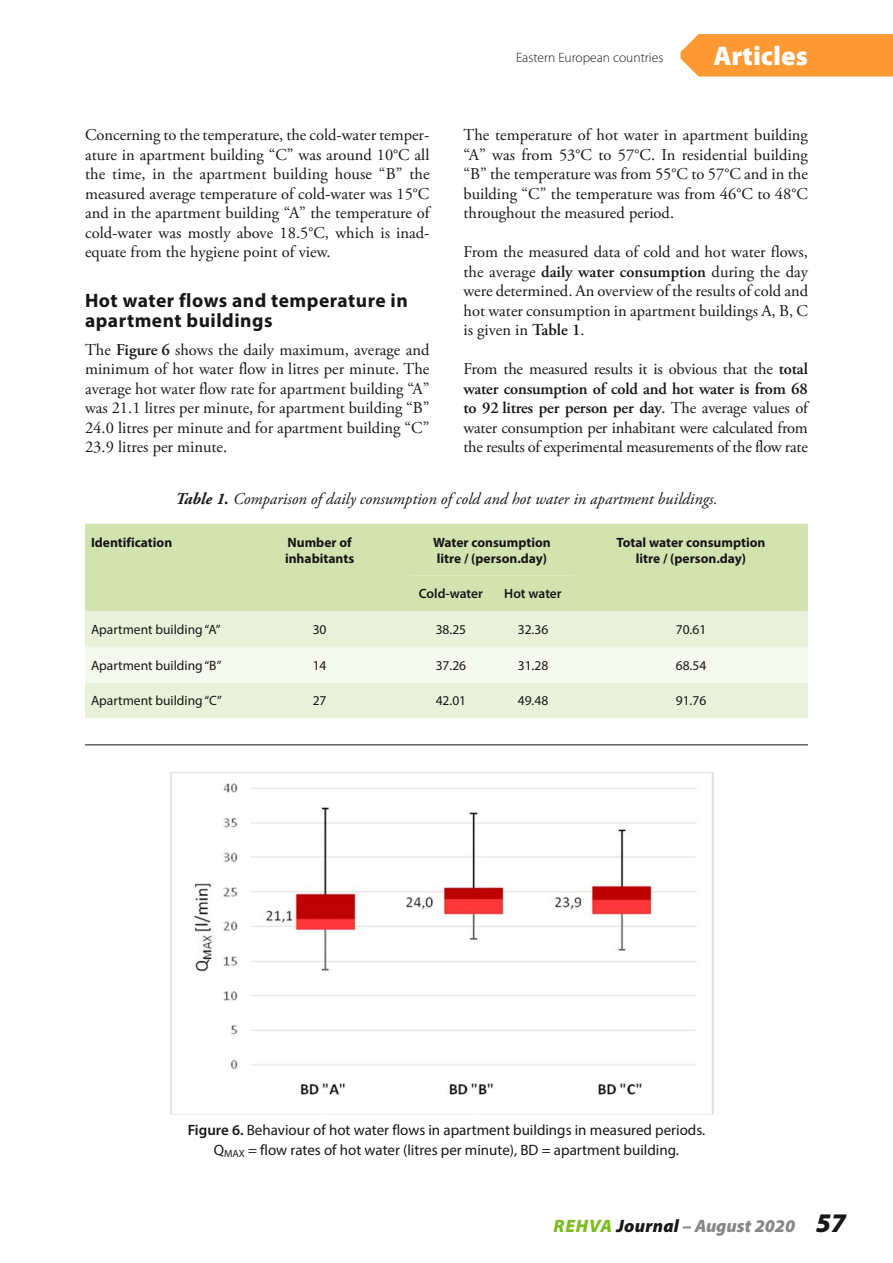
<style>
.page{position:relative;width:893px;height:1263px;background:#fff}
.page>*{position:absolute;margin:0;border:0;box-sizing:border-box;transform-origin:0 0}
.t1{font:900 27px "Myriad Pro";color:#fff}
.Heading_2{font:700 19.5px/19.5px "Myriad Pro";letter-spacing:.025em;color:#181716}
.t2{font:italic 900 18px "Myriad Pro";letter-spacing:.005em;color:#878786}
.t3{font:16.5px/19.5px "Adobe Garamond Pro";color:#181716;text-align:justify}
.Table_Caption{font:italic 16.5px "Adobe Garamond Pro";color:#181716}
.t4{font:15px/19.5px "Myriad Pro";color:#181716;text-align:center}
.Table_text{font:13.5px "Myriad Pro";color:#181716}
.Table_text_bold{font:700 13.5px/16.2px "Myriad Pro";color:#181716}
.t5{font:300 13.5px "Myriad Pro";color:#181716}
.Table_text-2{font:600 13.5px "Myriad Pro";letter-spacing:-.005em;color:#181716}
.s1{font-weight:600}
.s2{font-weight:700}
.s3{color:#7fba23}
.s4{color:#181716}
.s5{font-size:27px;color:#181716}
</style>
<div class="page">
<img style="left:170px;top:772px;width:543px;height:342px">
<div style="left:85px;top:524px;width:723px;height:87px;background:#d2e3b0"></div>
<div style="left:410px;top:576px;width:164px;height:35px;background:#d2e3b0"></div>
<div style="left:85px;top:611px;width:723px;height:107px;background:#e9f1da"></div>
<div style="left:85px;top:647px;width:723px;height:35px;background:#f4f8ed"></div>
<hr style="left:85px;top:745px;width:723px;height:1px;background:#181716">
<div style="left:681px;top:34px;width:212px;height:43px;background:#f93"></div>
<p class="t3" style="left:85px;top:126px;width:346px">Concerning to the temperature, the cold-water temper&shy;ature in apartment building “C” was around 10°C all the time, in the apartment building house “B” the measured average temperature of cold-water was 15°C and in the apartment building “A” the temperature of cold-water was mostly above 18.5°C, which is inad&shy;equate from the hygiene point of view.</p>
<p class="Heading_2" style="left:85px;top:290px;width:324px">Hot water flows and temperature in apartment buildings</p>
<p class="t3" style="left:85px;top:340px;width:346px">The <span class="s1">Figure 6</span> shows the daily maximum, average and minimum of hot water flow in litres per minute. The average hot water flow rate for apartment building “A” was 21.1 litres per minute, for apartment building “B” 24.0 litres per minute and for apartment building “C” 23.9 litres per minute.</p>
<p class="t5" style="left:516px;top:49px;width:149px">Eastern European countries</p>
<h1 class="t1" style="left:713px;top:37px;width:96px">Articles</h1>
<p class="t3" style="left:463px;top:126px;width:346px">The temperature of hot water in apartment building “A” was from 53°C to 57°C. In residential building “B” the temperature was from 55°C to 57°C and in the building “C” the temperature was from 46°C to 48°C throughout the measured period.</p>
<p class="t3" style="left:463px;top:243px;width:346px">From the measured data of cold and hot water flows, the average <span class="s1">daily water consumption</span> during the day were determined. An overview of the results of cold and hot water consumption in apartment buildings A, B, C is given in <span class="s1">Table 1</span>.</p>
<p class="t3" style="left:463px;top:360px;width:346px">From the measured results it is obvious that the <span class="s1">total water consumption of cold and hot water is from 68 to 92 litres per person per day</span>. The average values of water consumption per inhabitant were calculated from the results of experimental measurements of the flow rate</p>
<p class="Table_Caption" style="left:175px;top:489px;width:544px"><span class="s2">Table 1.</span> Comparison of daily consumption of cold and hot water in apartment buildings.</p>
<p class="Table_text_bold" style="left:91px;top:533px;width:83px">Identification</p>
<p class="Table_text_bold" style="left:285px;top:533px;width:71px">Number of inhabitants</p>
<p class="Table_text_bold" style="left:433px;top:533px;width:119px">Water consumption litre / (person.day)</p>
<p class="Table_text_bold" style="left:616px;top:533px;width:151px;text-align:center">Total water consumption litre / (person.day)</p>
<p class="Table_text-2" style="left:419px;top:585px;width:66px">Cold-water</p>
<p class="Table_text-2" style="left:504px;top:585px;width:59px">Hot water</p>
<p class="Table_text" style="left:91px;top:621px;width:131px">Apartment building “A”</p>
<p class="Table_text" style="left:313px;top:621px;width:15px">30</p>
<p class="Table_text" style="left:436px;top:621px;width:32px">38.25</p>
<p class="Table_text" style="left:518px;top:621px;width:32px">32.36</p>
<p class="Table_text" style="left:676px;top:621px;width:32px">70.61</p>
<p class="Table_text" style="left:91px;top:657px;width:132px">Apartment building “B”</p>
<p class="Table_text" style="left:313px;top:657px;width:15px">14</p>
<p class="Table_text" style="left:436px;top:657px;width:32px">37.26</p>
<p class="Table_text" style="left:518px;top:657px;width:32px">31.28</p>
<p class="Table_text" style="left:676px;top:657px;width:32px">68.54</p>
<p class="Table_text" style="left:91px;top:692px;width:132px">Apartment building “C”</p>
<p class="Table_text" style="left:313px;top:692px;width:15px">27</p>
<p class="Table_text" style="left:436px;top:692px;width:32px">42.01</p>
<p class="Table_text" style="left:518px;top:692px;width:32px">49.48</p>
<p class="Table_text" style="left:676px;top:692px;width:32px">91.76</p>
<p class="t4" style="left:188px;top:1120px;width:519px"><span class="s1">Figure 6.</span> Behaviour of hot water flows in apartment buildings in measured periods.<br>Q<sub>MAX</sub> = flow rates of hot water (litres per minute), BD = apartment building.</p>
<p class="t2" style="left:553px;top:1214px;width:294px"><span class="s3">REHVA</span> <span class="s4">Journal</span> – August 2020 <span class="s5">57</span></p>
</div>
